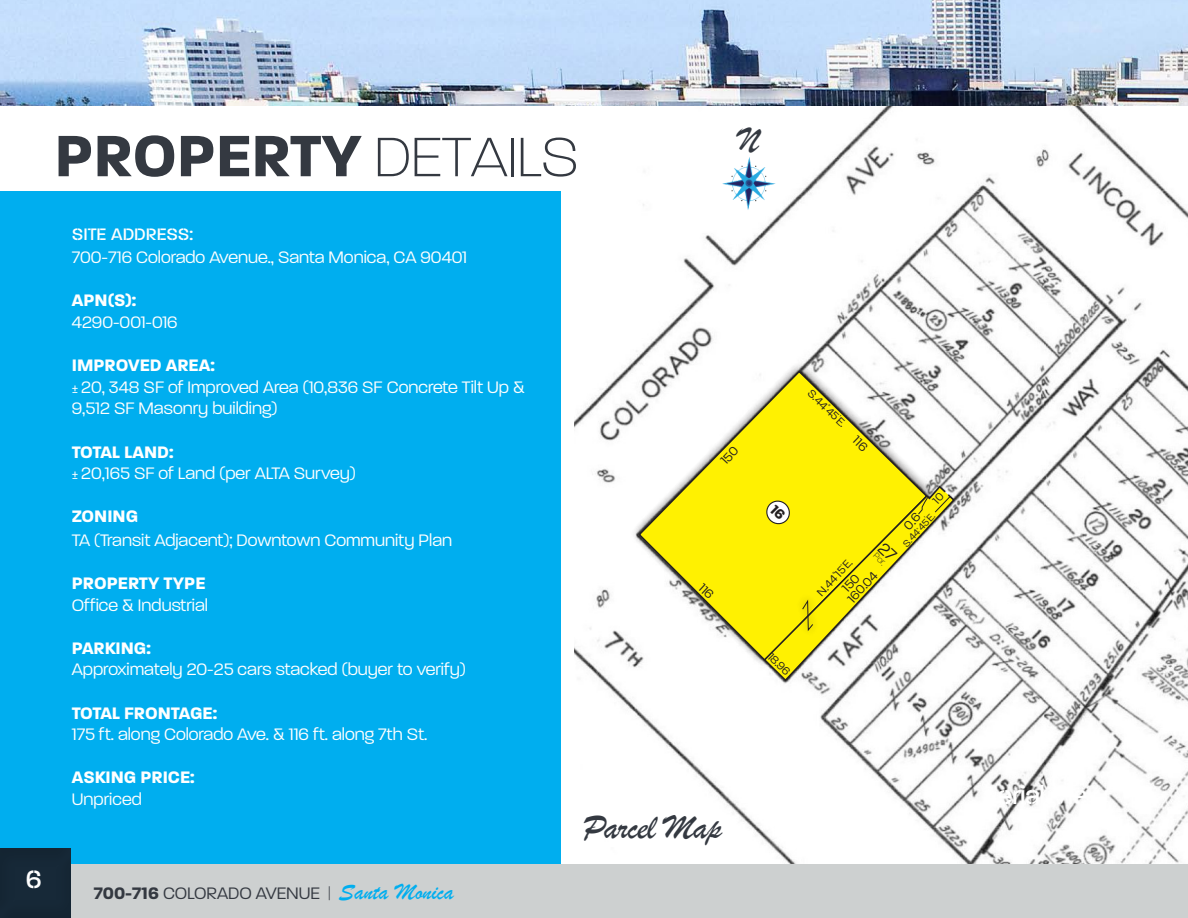
<style>
.page{position:relative;width:1188px;height:918px;background:#fff}
.page>*{position:absolute;margin:0;border:0;box-sizing:border-box;transform-origin:0 0}
.Paragraph_Body{font:700 63px "Paralucent";color:#343941}
.Paragraph_Body-2{font:36px "Brush Script";letter-spacing:-.02em;color:#343941}
.Paragraph_Body-3{font:500 27px "Paralucent Stencil";letter-spacing:-.02em;color:#fff}
.Paragraph_Style_1{font:300 18px/21.6px "Paralucent";color:#fff}
.Paragraph_Style_1-2{font:700 18px "Paralucent";color:#fff}
.t1{font:300 18px "Paralucent";color:#343941}
.Paragraph_Style_1-3{font:500 18px "Paralucent Stencil";color:#fff}
.Colored_Bullet_points{font:300 13.5px "Paralucent";color:#231f20}
.Colored_Bullet_points-2{font:300 12px "Paralucent";color:#231f20}
.Colored_Bullet_points-3{font:300 10.5px "Paralucent";color:#231f20}
.Colored_Bullet_points-4{font:200 9px "Paralucent";color:#231f20}
.s1{font-weight:200;font-size:60px}
.s2{font-family:"Roboto";font-weight:400;font-size:12px}
.s3{font-weight:700}
.s4{font-weight:200}
.s5{font-family:"Brush Script";font-weight:400;font-size:24px;color:#00aeef}
</style>
<div class="page">
<img style="left:575px;top:105px;width:613px;height:759px">
<div style="left:1px;top:191px;width:560px;height:692px;background:#00aeef"></div>
<img style="left:0;top:0;width:1188px;height:105px">
<svg style="left:623px;top:356px;width:319px;height:320px"></svg>
<svg style="left:637px;top:369px;width:292px;height:293px"></svg>
<div style="left:69px;top:864px;width:1119px;height:54px;background:#cdd0d0"></div>
<div style="left:0;top:846px;width:73px;height:72px;background:#162836"></div>
<img style="left:722px;top:157px;width:53px;height:54px">
<svg style="left:720px;top:446px;width:19px;height:19px"></svg>
<svg style="left:698px;top:583px;width:16px;height:16px"></svg>
<svg style="left:852px;top:435px;width:17px;height:17px"></svg>
<svg style="left:763px;top:485px;width:193px;height:197px"></svg>
<p class="Paragraph_Body" style="left:55px;top:118px;width:525px">PROPERTY <span class="s1">DETAILS</span></p>
<p class="Paragraph_Body-2" style="left:738px;top:118px;width:22px">N</p>
<h3 class="Paragraph_Body-3" style="left:26px;top:861px;width:17px">6</h3>
<p class="Paragraph_Style_1-3" style="left:72px;top:222px;width:123px">SITE ADDRESS:</p>
<p class="Paragraph_Style_1" style="left:72px;top:247px;width:397px">700-716 Colorado Avenue., Santa Monica, CA 90401</p>
<p class="Paragraph_Style_1-2" style="left:72px;top:290px;width:66px">APN(S):</p>
<p class="Paragraph_Style_1" style="left:72px;top:311px;width:107px">4290-001-016</p>
<p class="Paragraph_Style_1-2" style="left:72px;top:354px;width:144px">IMPROVED AREA:</p>
<p class="Paragraph_Style_1" style="left:72px;top:376px;width:455px"><span class="s2">±</span> 20, 348 SF of Improved Area (10,836 SF Concrete Tilt Up &amp;<br>9,512 SF Masonry building)</p>
<p class="Paragraph_Style_1-2" style="left:72px;top:441px;width:103px">TOTAL LAND:</p>
<p class="Paragraph_Style_1" style="left:72px;top:463px;width:286px"><span class="s2">±</span> 20,165 SF of Land (per ALTA Survey)</p>
<p class="Paragraph_Style_1-2" style="left:72px;top:506px;width:68px">ZONING</p>
<p class="Paragraph_Style_1" style="left:72px;top:529px;width:382px">TA (Transit Adjacent); Downtown Community Plan</p>
<p class="Paragraph_Style_1-2" style="left:72px;top:572px;width:135px">PROPERTY TYPE</p>
<p class="Paragraph_Style_1" style="left:72px;top:594px;width:138px">Office &amp; Industrial</p>
<p class="Paragraph_Style_1-2" style="left:72px;top:637px;width:81px">PARKING:</p>
<p class="Paragraph_Style_1" style="left:72px;top:659px;width:395px">Approximately 20-25 cars stacked (buyer to verify)</p>
<p class="Paragraph_Style_1-2" style="left:72px;top:702px;width:147px">TOTAL FRONTAGE:</p>
<p class="Paragraph_Style_1" style="left:72px;top:724px;width:357px">175 ft. along Colorado Ave. &amp; 116 ft. along 7th St.</p>
<p class="Paragraph_Style_1-2" style="left:72px;top:767px;width:124px">ASKING PRICE:</p>
<p class="Paragraph_Style_1" style="left:72px;top:788px;width:72px">Unpriced</p>
<p class="Paragraph_Body-3" style="left:982px;top:777px;width:128px">Aerial View</p>
<p class="Paragraph_Body-2" style="left:583px;top:805px;width:140px">Parcel Map</p>
<p class="Colored_Bullet_points-2" style="left:814px;top:386px;width:50px;rotate:44deg">S.44<sup>°</sup>45<sup>’</sup>E.</p>
<p class="Colored_Bullet_points-3" style="left:900px;top:541px;width:44px;rotate:-47deg">S.44<sup>°</sup>45<sup>’</sup>E.</p>
<p class="Colored_Bullet_points-4" style="left:879px;top:550px;width:15px;rotate:45deg">Por.</p>
<p class="Colored_Bullet_points-2" style="left:814px;top:589px;width:47px;rotate:-47deg">N.44<sup>°</sup>15<sup>’</sup>E.</p>
<p class="Colored_Bullet_points" style="left:844px;top:595px;width:39px;rotate:-47deg">160.04</p>
<p class="Colored_Bullet_points-2" style="left:775px;top:650px;width:28px;rotate:45deg">18.96</p>
<p class="t1" style="left:94px;top:883px;width:362px"><span class="s3">700-716</span> COLORADO AVENUE <span class="s4">|</span> <span class="s5">Santa Monica</span></p>
</div>
